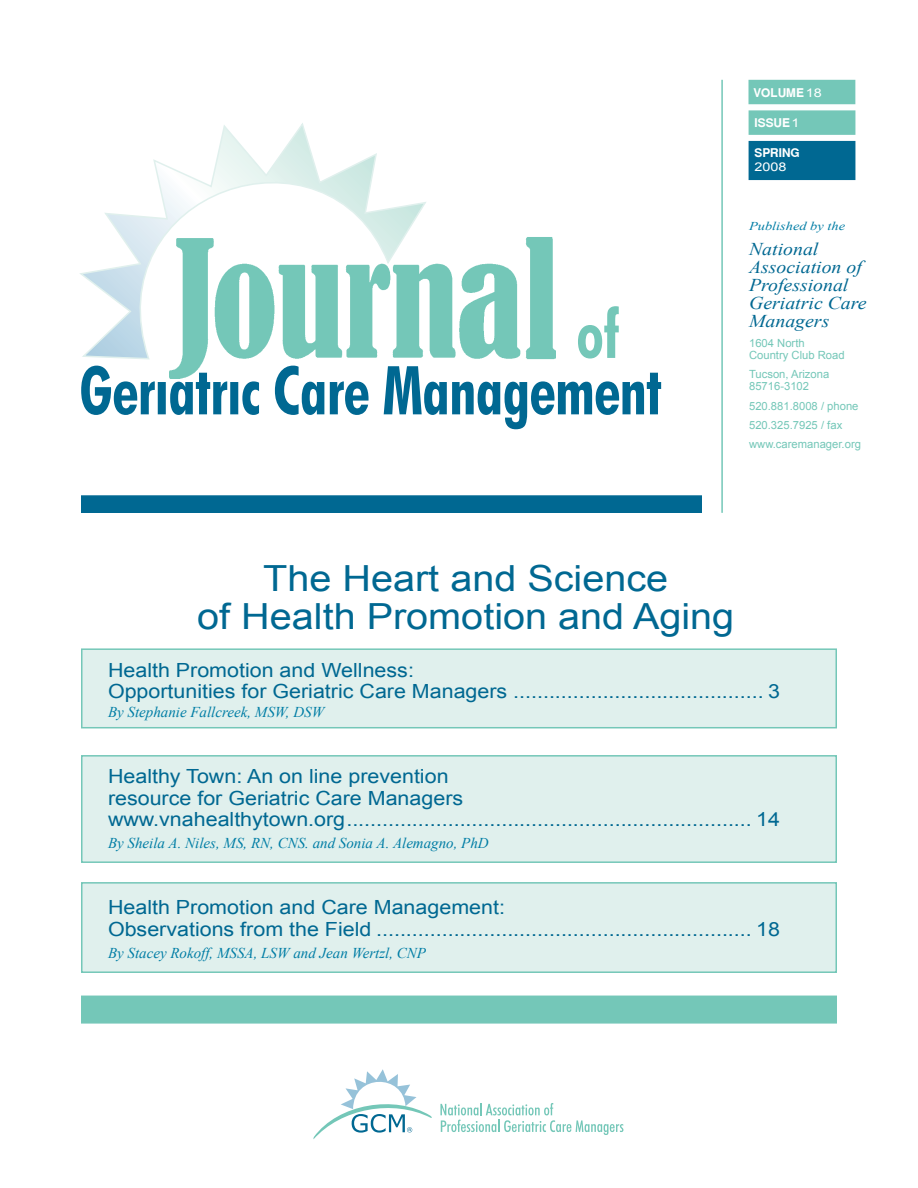
<style>
.page{position:relative;width:918px;height:1188px;background:#fff}
.page>*{position:absolute;margin:0;border:0;box-sizing:border-box;transform-origin:0 0}
.t1{font:700 condensed 67.5px "Futura BT";letter-spacing:-.01em;color:#006892;scale:.9 1}
.t2{font:700 condensed 67.5px "Futura BT";color:#74c7b8;scale:.9 1}
.t3{font:36px/39px "Arial";color:#006892;text-align:center;scale:1.1 1}
.t4{font:19.5px/21.8px "Arial";color:#006892;scale:1.1 1}
.t5{font:italic 18px/18px "Times New Roman";color:#006892;scale:1.1 1}
.t6{font:italic 15px "Times New Roman";color:#007da5}
.t7{font:700 12px "Switzerland Narrow";color:#fff;scale:1.2 1}
.t8{font:italic 12px "Times New Roman";color:#007da5;scale:1.2 1}
.t9{font:12px "Arial";color:#fff;scale:1.2 1}
.t10{font:11.25px/12px "Arial";color:#74c7b8}
.s1{font-family:"Arial";font-weight:400}
</style>
<div class="page">
<div style="left:81px;top:882px;width:756px;height:91px;background:#e0f0ed;border:2px solid #74c7b8"></div>
<div style="left:748px;top:80px;width:107px;height:24px;background:#74c7b8"></div>
<div style="left:749px;top:110px;width:106px;height:25px;background:#74c7b8;border:2px solid #74c7b8"></div>
<div style="left:749px;top:141px;width:106px;height:39px;background:#006892"></div>
<div style="left:81px;top:495px;width:621px;height:18px;background:#006892;border:2px solid #006892"></div>
<hr style="left:721px;top:80px;width:2px;height:433px;background:#74c7b8">
<div style="left:81px;top:648px;width:756px;height:80px;background:#e0f0ed;border:2px solid #74c7b8"></div>
<div style="left:81px;top:755px;width:756px;height:108px;background:#e0f0ed;border:2px solid #74c7b8"></div>
<div style="left:81px;top:996px;width:756px;height:28px;background:#74c7b8;border:2px solid #74c7b8"></div>
<svg style="left:440px;top:1103px;width:183px;height:32px"></svg>
<svg style="left:313px;top:1069px;width:119px;height:70px"></svg>
<svg style="left:79px;top:123px;width:347px;height:237px"></svg>
<img style="left:169px;top:235px;width:387px;height:143px">
<p class="t7" style="left:753px;top:86px;width:58px">VOLUME<span class="s1">18</span></p>
<p class="t7" style="left:755px;top:116px;width:39px">ISSUE<span class="s1">1</span></p>
<h1 class="t2" style="left:577px;top:293px;width:49px">of</h1>
<h1 class="t1" style="left:79px;top:349px;width:649px">Geriatric Care Management</h1>
<p class="t7" style="left:755px;top:146px;width:39px">Spring</p>
<p class="t9" style="left:755px;top:159px;width:28px">2008</p>
<p class="t8" style="left:749px;top:217px;width:81px">Published by the</p>
<p class="t5" style="left:749px;top:240px;width:108px">National<br>Association of<br>Professional<br>Geriatric Care<br>Managers</p>
<p class="t10" style="left:749px;top:337px;width:97px">1604 North<br>Country Club Road</p>
<p class="t10" style="left:749px;top:368px;width:82px">Tucson, Arizona<br>85716-3102</p>
<p class="t10" style="left:749px;top:396px;width:113px;line-height:19.5px">520.881.8008 / phone<br>520.325.7925 / fax www.caremanager.org</p>
<h2 class="t3" style="left:197px;top:559px;width:490px">The Heart and Science<br>of Health Promotion and Aging</h2>
<p class="t4" style="left:108px;top:659px;width:612px">Health Promotion and Wellness:<br>Opportunities for Geriatric Care Managers .......................................... 3</p>
<p class="t6" style="left:108px;top:702px;width:218px">By Stephanie Fallcreek, MSW, DSW</p>
<p class="t4" style="left:108px;top:766px;width:612px">Healthy Town: An on line prevention<br>resource for Geriatric Care Managers www.vnahealthytown.org.................................................................... 14</p>
<p class="t6" style="left:108px;top:833px;width:382px">By Sheila A. Niles, MS, RN, CNS. and Sonia A. Alemagno, PhD</p>
<p class="t4" style="left:108px;top:897px;width:612px">Health Promotion and Care Management:<br>Observations from the Field ............................................................... 18</p>
<p class="t6" style="left:108px;top:942px;width:320px">By Stacey Rokoff, MSSA, LSW and Jean Wertzl, CNP</p>
</div>
